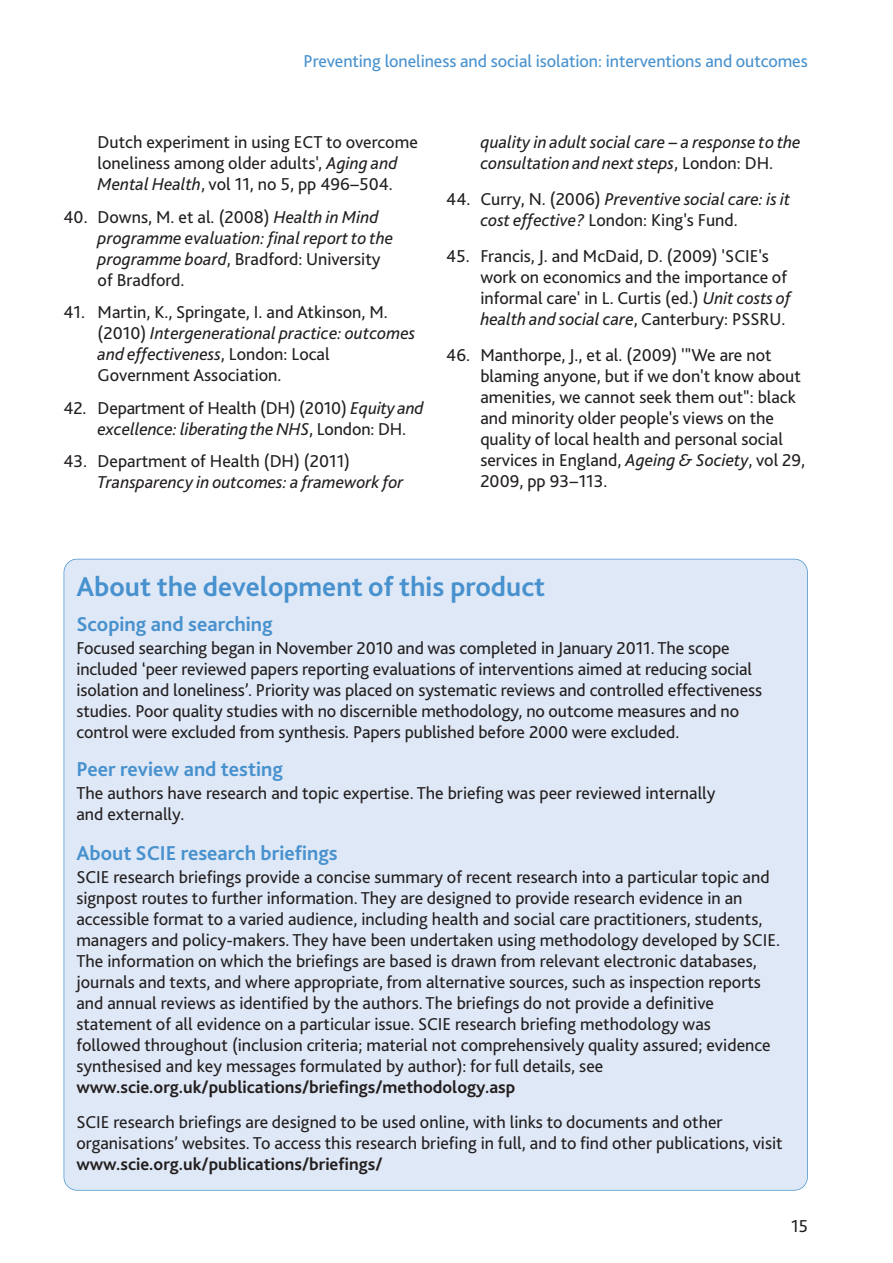
<style>
.page{position:relative;width:893px;height:1263px;background:#fff}
.page>*{position:absolute;margin:0;border:0;box-sizing:border-box;transform-origin:0 0}
.t1{font:700 28.5px "Bliss 2";color:#4791ce}
.t2{font:700 21px "Bliss 2";color:#4791ce}
.t3{font:18px/21px "Bliss 2";color:#231f20}
.t4{font:italic 18px/21px "Bliss 2";color:#231f20}
.t5{font:700 18px "Bliss 2";color:#231f20}
.t6{font:18px "Bliss 2";letter-spacing:-.005em;color:#4791ce}
.s1{font-style:italic}
.s2{font-style:normal}
</style>
<div class="page">
<div style="left:64px;top:560px;width:743px;height:630px;background:#dfe8f6;border-radius:13px"></div>
<p class="t6" style="left:304px;top:54px;width:506px">Preventing loneliness and social isolation: interventions and outcomes</p>
<p class="t3" style="left:98px;top:133px;width:322px">Dutch experiment in using ECT to overcome loneliness among older adults', <span class="s1">Aging and<br>Mental Health</span>, vol 11, no 5, pp 496−504.</p>
<p class="t4" style="left:98px;top:208px;width:297px;text-indent:-34px"><span class="s2">40. Downs, M. et al. (2008)</span> Health in Mind programme evaluation: final report to the programme board<span class="s2">, Bradford: University of Bradford.</span></p>
<p class="t3" style="left:98px;top:303px;width:319px;text-indent:-34px">41. Martin, K., Springate, I. and Atkinson, M. (2010) <span class="s1">Intergenerational practice: outcomes and effectiveness</span>, London: Local Government Association.</p>
<p class="t3" style="left:98px;top:399px;width:327px;text-indent:-34px">42. Department of Health (DH) (2010) <span class="s1">Equity and excellence: liberating the NHS</span>, London: DH.</p>
<p class="t3" style="left:64px;top:452px;width:288px">43. Department of Health (DH) (2011)</p>
<p class="t4" style="left:98px;top:473px;width:307px">Transparency in outcomes: a framework for</p>
<p class="t4" style="left:480px;top:133px;width:322px">quality in adult social care − a response to the consultation and next steps<span class="s2">, London: DH.</span></p>
<p class="t4" style="left:480px;top:190px;width:312px;text-indent:-34px"><span class="s2">44. Curry, N. (2006)</span> Preventive social care: is it cost effective? <span class="s2">London: King's Fund.</span></p>
<p class="t3" style="left:480px;top:248px;width:312px;text-indent:-34px">45. Francis, J. and McDaid, D. (2009) 'SCIE's work on economics and the importance of informal care' in L. Curtis (ed.) <span class="s1">Unit costs of health and social care</span>, Canterbury: PSSRU.</p>
<p class="t3" style="left:480px;top:347px;width:326px;text-indent:-34px">46. Manthorpe, J., et al. (2009) '"We are not blaming anyone, but if we don't know about amenities, we cannot seek them out": black and minority older people's views on the quality of local health and personal social services in England, <span class="s1">Ageing &amp; Society</span>, vol 29, 2009, pp 93−113.</p>
<h1 class="t1" style="left:76px;top:576px;width:470px">About the development of this product</h1>
<p class="t2" style="left:76px;top:616px;width:198px">Scoping and searching</p>
<p class="t3" style="left:76px;top:639px;width:687px">Focused searching began in November 2010 and was completed in January 2011. The scope included ‘peer reviewed papers reporting evaluations of interventions aimed at reducing social isolation and loneliness’. Priority was placed on systematic reviews and controlled effectiveness studies. Poor quality studies with no discernible methodology, no outcome measures and no control were excluded from synthesis. Papers published before 2000 were excluded.</p>
<p class="t2" style="left:76px;top:761px;width:208px">Peer review and testing</p>
<p class="t3" style="left:76px;top:784px;width:640px">The authors have research and topic expertise. The briefing was peer reviewed internally and externally.</p>
<p class="t2" style="left:76px;top:846px;width:263px">About SCIE research briefings</p>
<p class="t3" style="left:76px;top:869px;width:705px">SCIE research briefings provide a concise summary of recent research into a particular topic and signpost routes to further information. They are designed to provide research evidence in an accessible format to a varied audience, including health and social care practitioners, students, managers and policy-makers. They have been undertaken using methodology developed by SCIE.<br>The information on which the briefings are based is drawn from relevant electronic databases, journals and texts, and where appropriate, from alternative sources, such as inspection reports and annual reviews as identified by the authors. The briefings do not provide a definitive statement of all evidence on a particular issue. SCIE research briefing methodology was<br>followed throughout (inclusion criteria; material not comprehensively quality assured; evidence synthesised and key messages formulated by author): for full details, see</p>
<p class="t5" style="left:76px;top:1081px;width:440px">www.scie.org.uk/publications/briefings/methodology.asp</p>
<p class="t3" style="left:76px;top:1113px;width:708px">SCIE research briefings are designed to be used online, with links to documents and other organisations’ websites. To access this research briefing in full, and to find other publications, visit</p>
<p class="t5" style="left:76px;top:1157px;width:308px">www.scie.org.uk/publications/briefings/</p>
<p class="t3" style="left:791px;top:1218px;width:18px">15</p>
</div>
